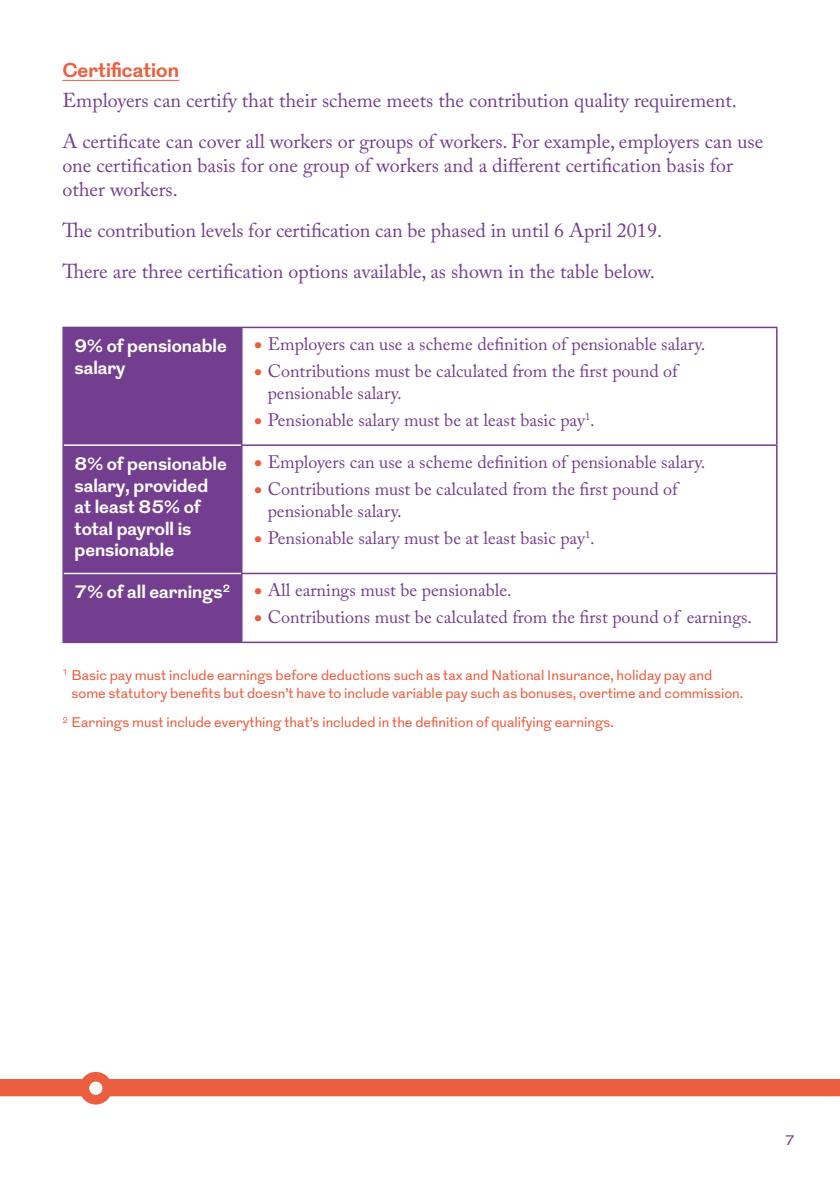
<style>
.page{position:relative;width:840px;height:1191px;background:#fff}
.page>*{position:absolute;margin:0;border:0;box-sizing:border-box;transform-origin:0 0}
.t1{font:20px/41px "Adobe Caslon Pro";color:#743e90}
.t2{font:700 20px "Grot";color:#eb5e40}
.t3{font:18px/21.6px "Adobe Caslon Pro";color:#743e90}
.t4{font:700 18px/21.6px "Grot";color:#fff}
.t5{font:14px/18px "Grot";color:#eb5e40}
.t6{font:14px "Grot";color:#743e90}
.s1{font-family:"Big Caslon";font-weight:500;color:#eb5e40}
</style>
<div class="page">
<hr style="left:62px;top:80px;width:117px;height:1px;background:#eb5e40">
<div style="left:64px;top:328px;width:177px;height:313px;background:#743e90"></div>
<hr style="left:62px;top:327px;width:180px;height:1px;background:#743e90">
<hr style="left:62px;top:328px;width:2px;height:117px;background:#743e90">
<hr style="left:242px;top:327px;width:535px;height:1px;background:#743e90">
<hr style="left:241px;top:328px;width:1px;height:116px;background:#743e90">
<hr style="left:775px;top:328px;width:2px;height:116px;background:#743e90">
<hr style="left:62px;top:445px;width:2px;height:128px;background:#743e90">
<hr style="left:241px;top:444px;width:536px;height:2px;background:#743e90">
<hr style="left:241px;top:446px;width:1px;height:127px;background:#743e90">
<hr style="left:775px;top:446px;width:2px;height:127px;background:#743e90">
<hr style="left:62px;top:573px;width:2px;height:68px;background:#743e90">
<hr style="left:241px;top:573px;width:536px;height:1px;background:#743e90">
<hr style="left:241px;top:574px;width:1px;height:67px;background:#743e90">
<hr style="left:775px;top:574px;width:2px;height:67px;background:#743e90">
<hr style="left:62px;top:641px;width:180px;height:2px;background:#743e90">
<hr style="left:242px;top:641px;width:535px;height:2px;background:#743e90">
<hr style="left:64px;top:444px;width:177px;height:2px;background:#fff">
<hr style="left:64px;top:573px;width:177px;height:1px;background:#fff">
<div style="left:0;top:1079px;width:839px;height:17px;background:#eb5e40"></div>
<div style="left:79px;top:1071px;width:33px;height:33px;background:#eb5e40;border-radius:50%"></div>
<div style="left:89px;top:1081px;width:13px;height:13px;background:#fff;border-radius:50%"></div>
<p class="t2" style="left:62px;top:57px;width:118px">Certification</p>
<p class="t1" style="left:62px;top:80px;width:702px">Employers can certify that their scheme meets the contribution quality requirement.<br>A certificate can cover all workers or groups of workers. For example, employers can use</p>
<p class="t1" style="left:62px;top:153px;width:671px;line-height:24px">one certification basis for one group of workers and a different certification basis for other workers.</p>
<p class="t1" style="left:62px;top:210px;width:600px">The contribution levels for certification can be phased in until 6 April 2019.<br>There are three certification options available, as shown in the table below.</p>
<p class="t4" style="left:74px;top:336px;width:154px">9% of pensionable salary</p>
<p class="t3" style="left:253px;top:333px;width:453px"><span class="s1">•</span> Employers can use a scheme definition of pensionable salary.</p>
<p class="t3" style="left:267px;top:360px;width:411px;text-indent:-15px"><span class="s1">•</span> Contributions must be calculated from the first pound of pensionable salary.</p>
<p class="t3" style="left:253px;top:409px;width:343px"><span class="s1">•</span> Pensionable salary must be at least basic pay<sup>1</sup>.</p>
<p class="t4" style="left:74px;top:454px;width:154px">8% of pensionable salary, provided at least 85% of total payroll is pensionable</p>
<p class="t3" style="left:253px;top:451px;width:453px"><span class="s1">•</span> Employers can use a scheme definition of pensionable salary.</p>
<p class="t3" style="left:267px;top:478px;width:411px;text-indent:-15px"><span class="s1">•</span> Contributions must be calculated from the first pound of pensionable salary.</p>
<p class="t3" style="left:253px;top:527px;width:343px"><span class="s1">•</span> Pensionable salary must be at least basic pay<sup>1</sup>.</p>
<p class="t4" style="left:74px;top:582px;width:157px">7% of all earnings<sup>2</sup></p>
<p class="t3" style="left:253px;top:579px;width:260px"><span class="s1">•</span> All earnings must be pensionable.</p>
<p class="t3" style="left:253px;top:606px;width:500px"><span class="s1">•</span> Contributions must be calculated from the first pound of earnings.</p>
<p class="t5" style="left:71px;top:666px;width:673px;text-indent:-9px"><sup>1</sup> Basic pay must include earnings before deductions such as tax and National Insurance, holiday pay and some statutory benefits but doesn’t have to include variable pay such as bonuses, overtime and commission.</p>
<p class="t5" style="left:62px;top:714px;width:552px"><sup>2</sup> Earnings must include everything that’s included in the definition of qualifying earnings.</p>
<p class="t6" style="left:784px;top:1130px;width:11px">7</p>
</div>
